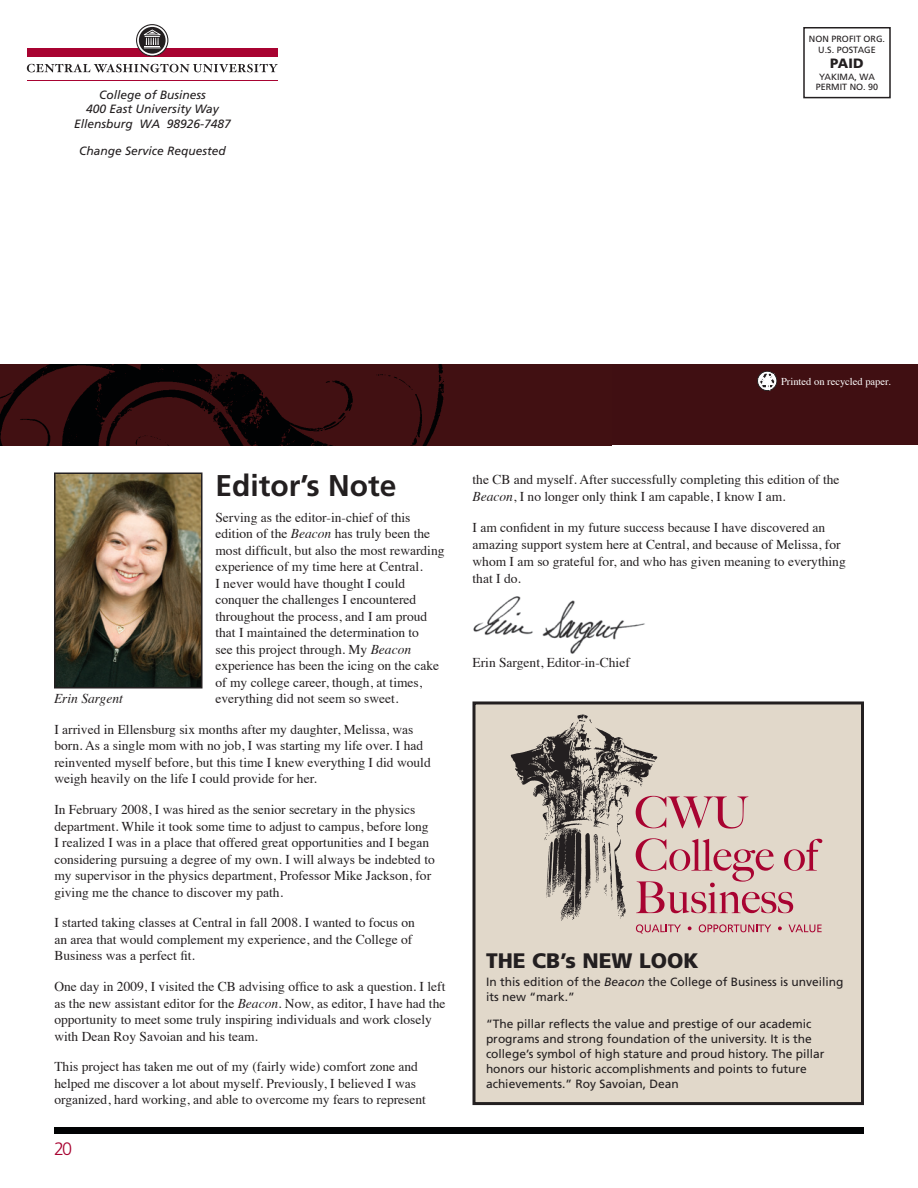
<style>
.page{position:relative;width:918px;height:1188px;background:#fff}
.page>*{position:absolute;margin:0;border:0;box-sizing:border-box;transform-origin:0 0}
.t1{font:700 30px "Frutiger";color:#231f20}
.t2{font:900 21px "Frutiger";color:#231f20}
.t3{font:300 18px "Frutiger";color:#a80331}
.t4{font:13.5px/16.5px "Times";color:#231f20}
.t5{font:italic 13.5px "Times";color:#231f20}
.t6{font:900 13.5px "Frutiger";color:#231f20}
.t7{font:12px/15px "Frutiger";color:#231f20}
.t8{font:italic 12px/14.4px "Frutiger";color:#231f20;text-align:center}
.t9{font:10.5px "Times";color:#fff}
.t10{font:9px/10.5px "Frutiger";color:#231f20;text-align:center}
.s1{font-style:italic}
</style>
<div class="page">
<div style="left:0;top:364px;width:918px;height:82px;background:#400f12"></div>
<img style="left:0;top:364px;width:444px;height:82px">
<div style="left:758px;top:371px;width:19px;height:20px;border:1px solid #231f20;border-radius:50%"></div>
<svg style="left:759px;top:373px;width:16px;height:17px"></svg>
<div style="left:54px;top:1128px;width:810px;height:6px;background:#010203"></div>
<hr style="left:27px;top:80px;width:251px;height:1px;background:#a80331">
<div style="left:27px;top:48px;width:251px;height:8px;background:#a80331"></div>
<svg style="left:27px;top:64px;width:251px;height:8px"></svg>
<svg style="left:136px;top:24px;width:32px;height:32px"></svg>
<img style="left:57px;top:475px;width:142px;height:210px">
<div style="left:54px;top:472px;width:148px;height:216px;border:2px solid #231f20"></div>
<img style="left:473px;top:596px;width:172px;height:58px">
<div style="left:474px;top:703px;width:388px;height:401px;background:#e1d8ca"></div>
<div style="left:472px;top:701px;width:392px;height:404px;border:3px solid #231f20"></div>
<svg style="left:659px;top:796px;width:89px;height:33px"></svg>
<svg style="left:659px;top:838px;width:163px;height:75px"></svg>
<svg style="left:636px;top:924px;width:45px;height:10px"></svg>
<svg style="left:688px;top:926px;width:4px;height:4px"></svg>
<svg style="left:699px;top:924px;width:72px;height:8px"></svg>
<svg style="left:778px;top:926px;width:4px;height:4px"></svg>
<svg style="left:789px;top:925px;width:33px;height:7px"></svg>
<img style="left:510px;top:714px;width:149px;height:212px">
<div style="left:803px;top:27px;width:88px;height:71px;border:2px solid #231f20"></div>
<p class="t8" style="left:74px;top:88px;width:158px">College of Business<br>400 East University Way<br>Ellensburg WA 98926-7487</p>
<p class="t8" style="left:79px;top:144px;width:148px">Change Service Requested</p>
<p class="t10" style="left:809px;top:34px;width:78px">NON PROFIT ORG.<br>U.S. POSTAGE</p>
<p class="t6" style="left:830px;top:55px;width:35px">PAID</p>
<p class="t10" style="left:816px;top:71px;width:64px">YAKIMA, WA<br>PERMIT NO. 90</p>
<p class="t9" style="left:781px;top:371px;width:111px">Printed on recycled paper.</p>
<h1 class="t1" style="left:215px;top:468px;width:183px">editor’s Note</h1>
<p class="t4" style="left:215px;top:508px;width:231px">Serving as the editor-in-chief of this edition of the <span class="s1">Beacon</span> has truly been the most difficult, but also the most rewarding experience of my time here at Central.<br>I never would have thought I could conquer the challenges I encountered throughout the process, and I am proud that I maintained the determination to<br>see this project through. My <span class="s1">Beacon </span>experience has been the icing on the cake of my college career, though, at times, everything did not seem so sweet.</p>
<p class="t4" style="left:54px;top:720px;width:378px">I arrived in Ellensburg six months after my daughter, Melissa, was born. As a single mom with no job, I was starting my life over. I had reinvented myself before, but this time I knew everything I did would weigh heavily on the life I could provide for her.</p>
<p class="t4" style="left:54px;top:800px;width:382px">In February 2008, I was hired as the senior secretary in the physics department. While it took some time to adjust to campus, before long I realized I was in a place that offered great opportunities and I began considering pursuing a degree of my own. I will always be indebted to my supervisor in the physics department, Professor Mike Jackson, for giving me the chance to discover my path.</p>
<p class="t4" style="left:54px;top:914px;width:362px">I started taking classes at Central in fall 2008. I wanted to focus on an area that would complement my experience, and the College of<br>Business was a perfect fit.</p>
<p class="t4" style="left:54px;top:977px;width:393px">One day in 2009, I visited the CB advising office to ask a question. I left as the new assistant editor for the <span class="s1">Beacon</span>. Now, as editor, I have had the opportunity to meet some truly inspiring individuals and work closely with Dean Roy Savoian and his team.</p>
<p class="t4" style="left:54px;top:1058px;width:373px">This project has taken me out of my (fairly wide) comfort zone and helped me discover a lot about myself. Previously, I believed I was organized, hard working, and able to overcome my fears to represent</p>
<p class="t5" style="left:54px;top:687px;width:70px">Erin Sargent</p>
<h3 class="t3" style="left:54px;top:1139px;width:20px">20</h3>
<p class="t4" style="left:473px;top:470px;width:369px">the CB and myself. After successfully completing this edition of the<br><span class="s1">Beacon</span>, I no longer only think I am capable, I know I am.</p>
<p class="t4" style="left:473px;top:518px;width:375px">I am confident in my future success because I have discovered an amazing support system here at Central, and because of Melissa, for whom I am so grateful for, and who has given meaning to everything that I do.</p>
<p class="t4" style="left:473px;top:653px;width:159px">Erin Sargent, Editor-in-Chief</p>
<h2 class="t2" style="left:486px;top:948px;width:214px">THE CB’S NEW LOOK</h2>
<p class="t7" style="left:486px;top:974px;width:359px">In this edition of the <span class="s1">Beacon</span> the College of Business is unveiling its new “mark.”</p>
<p class="t7" style="left:486px;top:1016px;width:340px">“The pillar reflects the value and prestige of our academic programs and strong foundation of the university. It is the college’s symbol of high stature and proud history. The pillar honors our historic accomplishments and points to future achievements.” Roy Savoian, Dean</p>
</div>
